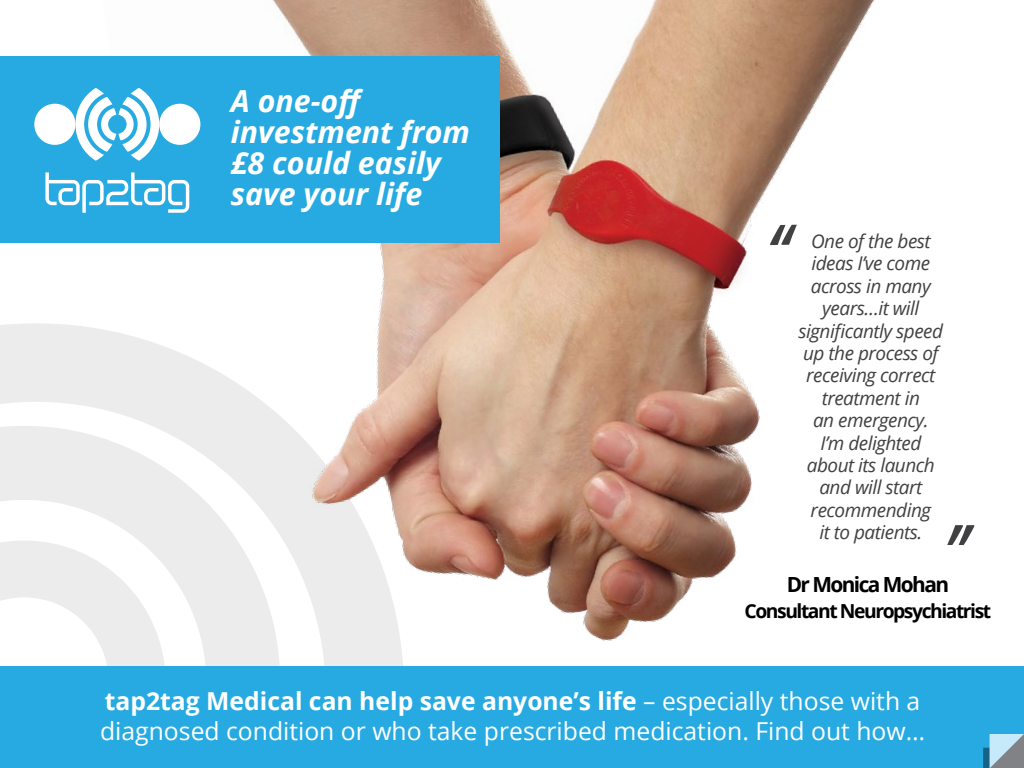
<style>
.page{position:relative;width:1024px;height:768px;background:#fff}
.page>*{position:absolute;margin:0;border:0;box-sizing:border-box;transform-origin:0 0}
.t1{font:italic 81.1px "Open Sans";color:#414042}
.t2{font:italic 700 30.4px/31px "Open Sans";color:#fff}
.t3{font:24.7px/29.7px "Open Sans";color:#fff}
.t4{font:700 20.8px "Open Sans";letter-spacing:-.075em;color:#000}
.t5{font:700 19.3px "Open Sans";letter-spacing:-.075em;color:#000}
.t6{font:italic 19px/22.4px "Open Sans";letter-spacing:-.025em;color:#414042;text-align:center}
.s1{font-weight:700}
</style>
<div class="page">
<svg style="left:0;top:323px;width:404px;height:344px"></svg>
<svg style="left:0;top:426px;width:280px;height:241px"></svg>
<svg style="left:0;top:540px;width:166px;height:127px"></svg>
<img style="left:102px;top:0;width:773px;height:648px">
<div style="left:0;top:667px;width:1024px;height:101px;background:#27aae1"></div>
<div style="left:1px;top:57px;width:498px;height:185px;background:#27aae1"></div>
<div style="left:0;top:56px;width:500px;height:187px;border:1px solid #27aae1"></div>
<div style="left:159px;top:104px;width:41px;height:41px;background:#fff;border-radius:50%"></div>
<div style="left:34px;top:104px;width:41px;height:41px;background:#fff;border-radius:50%"></div>
<svg style="left:75px;top:88px;width:84px;height:73px"></svg>
<svg style="left:45px;top:172px;width:144px;height:41px"></svg>
<svg style="left:983px;top:734px;width:41px;height:34px"></svg>
<svg style="left:770px;top:225px;width:27px;height:20px"></svg>
<p class="t2" style="left:231px;top:85px;width:241px">A one-off investment from £8 could easily save your life</p>
<p class="t6" style="left:799px;top:229px;width:146px">One of the best ideas I’ve come across in many years…it will significantly speed up the process of receiving correct treatment in<br>an emergency.<br>I’m delighted about its launch and will start recommending<br>it to patients.</p>
<p class="t4" style="left:787px;top:570px;width:164px">Dr Monica Mohan</p>
<p class="t5" style="left:745px;top:598px;width:248px">Consultant Neuropsychiatrist</p>
<p class="t1" style="left:951px;top:450px;width:32px">‚‚</p>
<p class="t3" style="left:100px;top:686px;width:827px"><span class="s1">tap2tag Medical can help save anyone’s life</span> – especially those with a diagnosed condition or who take prescribed medication. Find out how…</p>
</div>
